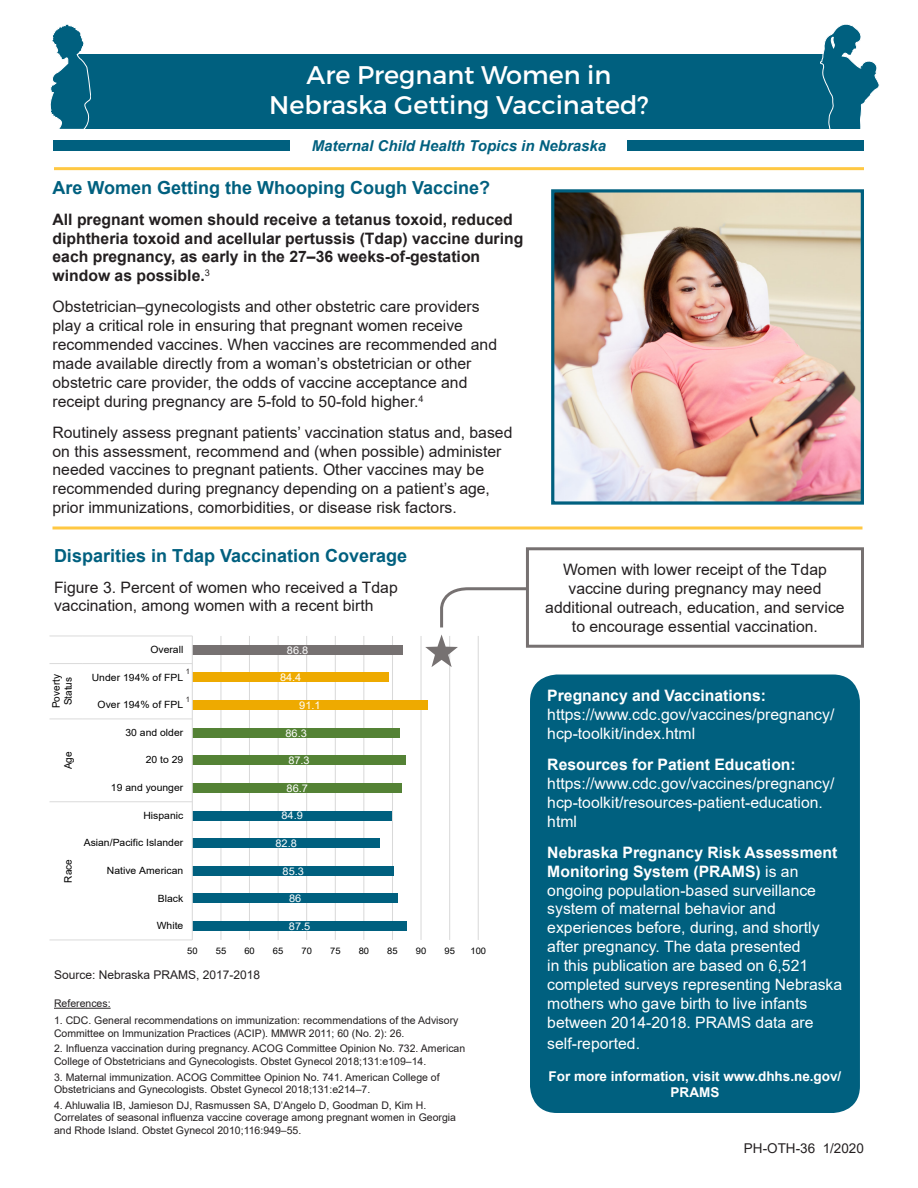
<style>
.page{position:relative;width:918px;height:1188px;background:#fff}
.page>*{position:absolute;margin:0;border:0;box-sizing:border-box;transform-origin:0 0}
.t1{font:25.5px/30.6px "Montserrat";color:#fff;text-align:center}
.t2{font:700 18px "Arial";color:#00607f}
.t3{font:15.75px/18.9px "Arial";color:#231f20}
.t4{font:15.75px/18.9px "Arial";color:#fff}
.t5{font:700 15.75px/18.9px "Arial";color:#231f20}
.t6{font:700 15.75px "Arial";color:#fff}
.t7{font:italic 700 15px "Arial";color:#00607f}
.t8{font:14.1px "Arial";color:#000;scale:1.04 1}
.t9{font:700 13.5px/16.2px "Arial";color:#fff;text-align:center}
.t10{font:13.5px "Arial";color:#231f20}
.t11{font:12px "Arial";color:#231f20}
.t12{font:10.5px/12.6px "Arial";color:#231f20}
.t13{font:10.5px "Arial";color:#fff;scale:1.04 1}
.t14{font:10.35px/12px "Arial";color:#000;scale:.96 1}
.t15{font:9.9px "Arial";color:#000;scale:1.04 1}
.t16{font:9px "Arial";letter-spacing:.005em;color:#000;scale:1.04 1}
.t17{font:7.5px "Arial";color:#231f20}
.s1{font-weight:700}
</style>
<div class="page">
<img style="left:555px;top:193px;width:305px;height:308px">
<div style="left:551px;top:189px;width:313px;height:316px;border:3px solid #00607f"></div>
<hr style="left:52px;top:526px;width:810px;height:3px;background:#ffc843">
<hr style="left:221px;top:636px;width:1px;height:304px;background:#d9d9d9">
<hr style="left:249px;top:636px;width:1px;height:304px;background:#d9d9d9">
<hr style="left:278px;top:636px;width:1px;height:304px;background:#d9d9d9">
<hr style="left:306px;top:636px;width:1px;height:304px;background:#d9d9d9">
<hr style="left:335px;top:636px;width:1px;height:304px;background:#d9d9d9">
<hr style="left:363px;top:636px;width:1px;height:304px;background:#d9d9d9">
<hr style="left:392px;top:636px;width:1px;height:304px;background:#d9d9d9">
<hr style="left:421px;top:636px;width:1px;height:304px;background:#d9d9d9">
<hr style="left:449px;top:636px;width:1px;height:304px;background:#d9d9d9">
<hr style="left:478px;top:636px;width:1px;height:304px;background:#d9d9d9">
<div style="left:192px;top:921px;width:215px;height:10px;background:#00607f"></div>
<div style="left:192px;top:894px;width:206px;height:9px;background:#00607f"></div>
<div style="left:192px;top:866px;width:202px;height:10px;background:#00607f"></div>
<div style="left:192px;top:838px;width:188px;height:10px;background:#00607f"></div>
<div style="left:192px;top:811px;width:200px;height:9px;background:#00607f"></div>
<div style="left:192px;top:783px;width:210px;height:10px;background:#548235"></div>
<div style="left:192px;top:755px;width:214px;height:10px;background:#548235"></div>
<div style="left:192px;top:728px;width:208px;height:10px;background:#548235"></div>
<div style="left:192px;top:700px;width:235px;height:10px;background:#ea0"></div>
<div style="left:192px;top:673px;width:197px;height:9px;background:#ea0"></div>
<div style="left:192px;top:645px;width:211px;height:10px;background:#767171"></div>
<hr style="left:192px;top:636px;width:1px;height:304px;background:#d9d9d9">
<hr style="left:83px;top:940px;width:109px;height:1px;background:#d9d9d9">
<hr style="left:83px;top:801px;width:109px;height:1px;background:#d9d9d9">
<hr style="left:83px;top:719px;width:109px;height:1px;background:#d9d9d9">
<hr style="left:83px;top:663px;width:109px;height:1px;background:#d9d9d9">
<hr style="left:83px;top:636px;width:109px;height:1px;background:#d9d9d9">
<hr style="left:49px;top:940px;width:34px;height:1px;background:#d9d9d9">
<hr style="left:49px;top:801px;width:34px;height:1px;background:#d9d9d9">
<hr style="left:49px;top:719px;width:34px;height:1px;background:#d9d9d9">
<hr style="left:49px;top:663px;width:34px;height:1px;background:#d9d9d9">
<hr style="left:49px;top:636px;width:34px;height:1px;background:#d9d9d9">
<div style="left:526px;top:547px;width:338px;height:101px;border:3px solid #767171"></div>
<div style="left:530px;top:675px;width:330px;height:438px;background:#00607f;border-radius:27px"></div>
<hr style="left:54px;top:1008px;width:57px;height:1px;background:#231f20">
<hr style="left:54px;top:167px;width:810px;height:3px;background:#ffc843">
<svg style="left:425px;top:586px;width:105px;height:81px"></svg>
<div style="left:74px;top:54px;width:762px;height:75px;background:#00607f"></div>
<svg style="left:50px;top:24px;width:41px;height:105px"></svg>
<svg style="left:820px;top:24px;width:59px;height:105px"></svg>
<div style="left:53px;top:140px;width:236px;height:11px;background:#00607f"></div>
<div style="left:627px;top:140px;width:237px;height:11px;background:#00607f"></div>
<h1 class="t1" style="left:269px;top:59px;width:381px">Are Pregnant Women in<br>Nebraska Getting Vaccinated?</h1>
<p class="t7" style="left:312px;top:136px;width:296px">Maternal Child Health Topics in Nebraska</p>
<p class="t2" style="left:52px;top:175px;width:439px">Are Women Getting the Whooping Cough Vaccine?</p>
<p class="t5" style="left:52px;top:210px;width:472px">All pregnant women should receive a tetanus toxoid, reduced diphtheria toxoid and acellular pertussis (Tdap) vaccine during each pregnancy, as early in the 27–36 weeks-of-gestation window as possible.<sup>3</sup></p>
<p class="t3" style="left:52px;top:297px;width:446px">Obstetrician–gynecologists and other obstetric care providers play a critical role in ensuring that pregnant women receive recommended vaccines. When vaccines are recommended and made available directly from a woman’s obstetrician or other obstetric care provider, the odds of vaccine acceptance and receipt during pregnancy are 5-fold to 50-fold higher.<sup>4</sup></p>
<p class="t3" style="left:52px;top:423px;width:461px">Routinely assess pregnant patients’ vaccination status and, based on this assessment, recommend and (when possible) administer needed vaccines to pregnant patients. Other vaccines may be recommended during pregnancy depending on a patient’s age, prior immunizations, comorbidities, or disease risk factors.</p>
<p class="t2" style="left:54px;top:543px;width:355px">Disparities in Tdap Vaccination Coverage</p>
<p class="t3" style="left:54px;top:577px;width:345px">Figure 3. Percent of women who received a Tdap vaccination, among women with a recent birth</p>
<p class="t8" style="left:112px;top:590px;width:308px">Figure 3. Percent of women who received a Tdap</p>
<p class="t14" style="left:50px;top:708px;width:37px;rotate:-90deg">Poverty<br>Status</p>
<p class="t14" style="left:62px;top:769px;width:20px;rotate:-90deg">Age</p>
<p class="t14" style="left:62px;top:883px;width:26px;rotate:-90deg">Race</p>
<p class="t15" style="left:150px;top:643px;width:33px">Overall</p>
<p class="t13" style="left:287px;top:643px;width:22px">86.8</p>
<p class="t17" style="left:186px;top:667px;width:6px">1</p>
<p class="t17" style="left:186px;top:694px;width:6px">1</p>
<p class="t15" style="left:92px;top:670px;width:90px">Under 194% of FPL</p>
<p class="t15" style="left:98px;top:698px;width:84px">Over 194% of FPL</p>
<p class="t13" style="left:280px;top:670px;width:22px">84.4</p>
<p class="t13" style="left:299px;top:698px;width:22px">91.1</p>
<p class="t15" style="left:125px;top:726px;width:57px">30 and older</p>
<p class="t13" style="left:285px;top:726px;width:22px">86.3</p>
<p class="t15" style="left:146px;top:753px;width:38px">20 to 29</p>
<p class="t13" style="left:288px;top:753px;width:22px">87.3</p>
<p class="t15" style="left:111px;top:781px;width:71px">19 and younger</p>
<p class="t13" style="left:287px;top:781px;width:22px">86.7</p>
<p class="t15" style="left:143px;top:808px;width:40px">Hispanic</p>
<p class="t13" style="left:281px;top:809px;width:22px">84.9</p>
<p class="t15" style="left:84px;top:836px;width:97px">Asian/Pacific Islander</p>
<p class="t13" style="left:275px;top:836px;width:22px">82.8</p>
<p class="t15" style="left:107px;top:864px;width:75px">Native American</p>
<p class="t13" style="left:283px;top:864px;width:22px">85.3</p>
<p class="t15" style="left:158px;top:891px;width:26px">Black</p>
<p class="t13" style="left:289px;top:891px;width:13px">86</p>
<p class="t15" style="left:157px;top:919px;width:27px">White</p>
<p class="t13" style="left:289px;top:919px;width:22px">87.5</p>
<p class="t16" style="left:187px;top:944px;width:12px">50</p>
<p class="t16" style="left:216px;top:944px;width:12px">55</p>
<p class="t16" style="left:244px;top:944px;width:12px">60</p>
<p class="t16" style="left:273px;top:944px;width:12px">65</p>
<p class="t16" style="left:302px;top:944px;width:12px">70</p>
<p class="t16" style="left:330px;top:944px;width:12px">75</p>
<p class="t16" style="left:359px;top:944px;width:12px">80</p>
<p class="t16" style="left:387px;top:944px;width:12px">85</p>
<p class="t16" style="left:416px;top:944px;width:12px">90</p>
<p class="t16" style="left:445px;top:944px;width:12px">95</p>
<p class="t16" style="left:471px;top:944px;width:16px">100</p>
<p class="t11" style="left:54px;top:966px;width:208px">Source: Nebraska PRAMS, 2017-2018</p>
<p class="t12" style="left:54px;top:997px;width:58px">References:</p>
<p class="t12" style="left:54px;top:1014px;width:406px">1. CDC. General recommendations on immunization: recommendations of the Advisory<br>Committee on Immunization Practices (ACIP). MMWR 2011; 60 (No. 2): 26.</p>
<p class="t12" style="left:54px;top:1042px;width:413px">2. Influenza vaccination during pregnancy. ACOG Committee Opinion No. 732. American<br>College of Obstetricians and Gynecologists. Obstet Gynecol 2018;131:e109–14.</p>
<p class="t12" style="left:54px;top:1071px;width:387px">3. Maternal immunization. ACOG Committee Opinion No. 741. American College of<br>Obstetricians and Gynecologists. Obstet Gynecol 2018;131:e214–7.</p>
<p class="t12" style="left:54px;top:1099px;width:404px">4. Ahluwalia IB, Jamieson DJ, Rasmussen SA, D’Angelo D, Goodman D, Kim H.<br>Correlates of seasonal influenza vaccine coverage among pregnant women in Georgia and Rhode Island. Obstet Gynecol 2010;116:949–55.</p>
<p class="t3" style="left:545px;top:560px;width:301px;text-align:center">Women with lower receipt of the Tdap vaccine during pregnancy may need additional outreach, education, and service to encourage essential vaccination.</p>
<p class="t6" style="left:547px;top:685px;width:220px">Pregnancy and Vaccinations:</p>
<p class="t4" style="left:547px;top:705px;width:289px">https://www.cdc.gov/vaccines/pregnancy/ hcp-toolkit/index.html</p>
<p class="t6" style="left:547px;top:754px;width:250px">Resources for Patient Education:</p>
<p class="t4" style="left:547px;top:774px;width:289px">https://www.cdc.gov/vaccines/pregnancy/ hcp-toolkit/resources-patient-education. html</p>
<p class="t4" style="left:547px;top:843px;width:296px"><span class="s1">Nebraska Pregnancy Risk Assessment Monitoring System (PRAMS)</span> is an ongoing population-based surveillance system of maternal behavior and experiences before, during, and shortly after pregnancy. The data presented<br>in this publication are based on 6,521 completed surveys representing Nebraska mothers who gave birth to live infants between 2014-2018. PRAMS data are</p>
<p class="t4" style="left:547px;top:1034px;width:94px">self-reported.</p>
<p class="t9" style="left:549px;top:1069px;width:294px">For more information, visit www.dhhs.ne.gov/<br>PRAMS</p>
<p class="t10" style="left:744px;top:1139px;width:122px">PH-OTH-36 1/2020</p>
</div>
